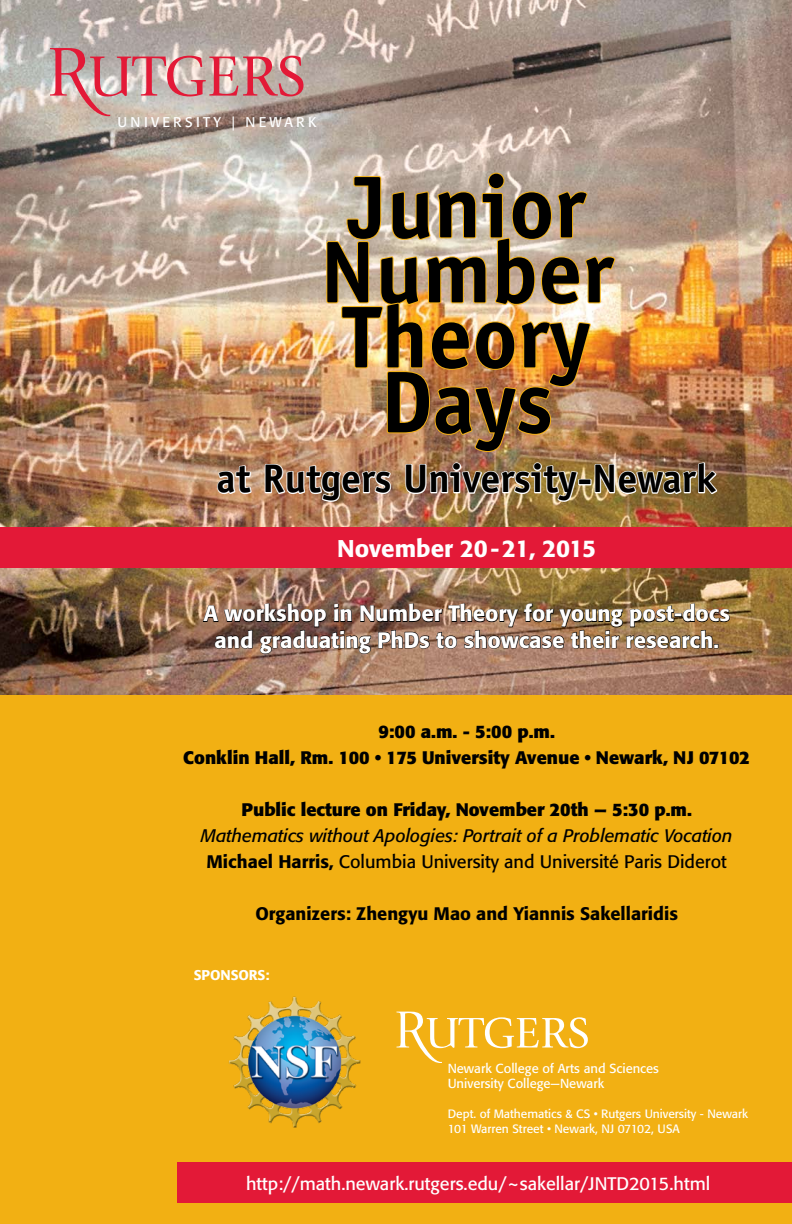
<style>
.page{position:relative;width:792px;height:1224px;background:#fff}
.page>*{position:absolute;margin:0;border:0;box-sizing:border-box;transform-origin:0 0}
.t1{font:700 88px/65px "Officina Sans";color:#000;text-align:center}
.t2{font:700 40px "Officina Sans";color:#000}
.t3{font:500 24px "Formata";color:#fff}
.t4{font:500 22px/26.4px "Formata";color:#fff;text-align:center}
.t5{font:italic 18px/26px "Formata";color:#000;text-align:center}
.t6{font:700 18px/26px "Formata";color:#000;text-align:center}
.t7{font:18px "Formata";color:#fff}
.t8{font:500 18px "Formata";color:#000}
.t9{font:14px "Formata";letter-spacing:.23em;color:#fff}
.t10{font:500 14px "Formata";color:#fff}
.t11{font:13px/15px "Formata";color:#fff}
.t12{font:12px/15px "Formata";color:#fff}
.s1{font-weight:500;font-style:normal}
.s2{font-style:normal}
</style>
<div class="page">
<div style="left:0;top:696px;width:792px;height:528px;background:#f2b013"></div>
<img style="left:229px;top:996px;width:132px;height:132px">
<img style="left:0;top:0;width:792px;height:695px">
<svg style="left:50px;top:47px;width:254px;height:70px;background:#ca9c9b"></svg>
<svg style="left:396px;top:1011px;width:192px;height:52px"></svg>
<div style="left:0;top:527px;width:792px;height:40px;background:#e31937"></div>
<img style="left:202px;top:603px;width:528px;height:93px">
<div style="left:177px;top:1162px;width:615px;height:41px;background:#e31937"></div>
<svg style="left:216px;top:455px;width:37px;height:40px"></svg>
<img style="left:264px;top:172px;width:454px;height:331px">
<p class="t9" style="left:118px;top:114px;width:201px">UNIVERSITY | NEWARK</p>
<h1 class="t1" style="left:320px;top:174px;width:295px">Junior<br>Number<br>Theory<br>Days</h1>
<h2 class="t2" style="left:217px;top:454px;width:502px">at Rutgers University-Newark</h2>
<h3 class="t3" style="left:337px;top:533px;width:260px">November 20 - 21, 2015</h3>
<p class="t4" style="left:203px;top:600px;width:528px">A workshop in Number Theory for young post-docs and graduating PhDs to showcase their research.</p>
<p class="t6" style="left:183px;top:719px;width:568px">9:00 a.m. - 5:00 p.m.<br>Conklin Hall, Rm. 100 • 175 University Avenue • Newark, NJ 07102</p>
<p class="t6" style="left:241px;top:797px;width:452px">Public lecture on Friday, November 20th — 5:30 p.m.</p>
<p class="t5" style="left:201px;top:823px;width:534px">Mathematics without Apologies: Portrait of a Problematic Vocation<br><span class="s1">Michael Harris,</span> <span class="s2">Columbia University and Université Paris Diderot</span></p>
<p class="t8" style="left:255px;top:903px;width:424px">Organizers: Zhengyu Mao and Yiannis Sakellaridis</p>
<p class="t10" style="left:194px;top:967px;width:19px">Sponso</p>
<p class="t10" style="left:249px;top:967px;width:22px">rs:</p>
<p class="t11" style="left:448px;top:1061px;width:213px">Newark College of Arts and Sciences<br>University College—Newark</p>
<p class="t12" style="left:448px;top:1106px;width:302px">Dept. of Mathematics &amp; CS • Rutgers University - Newark<br>101 Warren Street • Newark, NJ 07102, USA</p>
<p class="t7" style="left:246px;top:1173px;width:466px">http://math.newark.rutgers.edu/~sakellar/JNTD2015.html</p>
</div>
